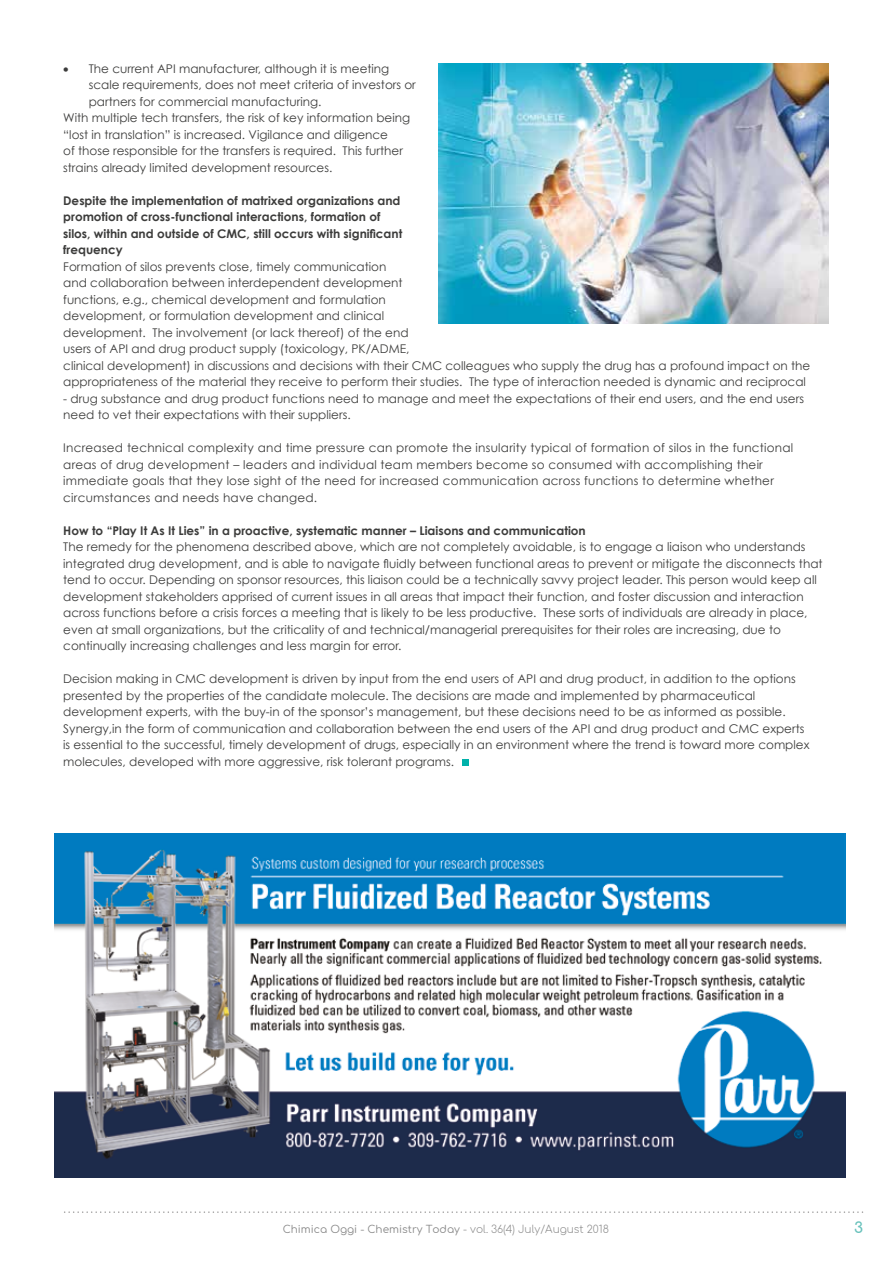
<style>
.page{position:relative;width:893px;height:1263px;background:#fff}
.page>*{position:absolute;margin:0;border:0;box-sizing:border-box;transform-origin:0 0}
.t1{font:700 15px "Comfortaa";color:#67c1bb}
.t2{font:12px/16.5px "Century Gothic";color:#3c3c3b}
.t3{font:12px/16.5px "Century Gothic";letter-spacing:.02em;color:#3c3c3b}
.t4{font:700 12px/16.5px "Century Gothic";color:#3c3c3b}
.t5{font:10.5px "Comfortaa";color:#878787}
.s1{font-weight:300}
</style>
<div class="page">
<svg style="left:64px;top:1211px;width:799px;height:2px"></svg>
<img style="left:55px;top:833px;width:791px;height:345px">
<img style="left:438px;top:64px;width:390px;height:259px">
<svg style="left:462px;top:759px;width:7px;height:6px"></svg>
<p class="t2" style="left:63px;top:60px;width:328px">• The current API manufacturer, although it is meeting</p>
<p class="t2" style="left:89px;top:77px;width:329px">scale requirements, does not meet criteria of investors or</p>
<p class="t2" style="left:89px;top:93px;width:234px">partners for commercial manufacturing.</p>
<p class="t2" style="left:63px;top:110px;width:348px">With multiple tech transfers, the risk of key information being</p>
<p class="t2" style="left:63px;top:126px;width:326px">“lost in translation” is increased. Vigilance and diligence</p>
<p class="t2" style="left:63px;top:143px;width:341px">of those responsible for the transfers is required. This further</p>
<p class="t2" style="left:63px;top:159px;width:271px">strains already limited development resources.</p>
<p class="t4" style="left:63px;top:192px;width:341px">Despite the implementation of matrixed organizations and promotion of cross-functional interactions, formation of silos, within and outside of CMC, still occurs with significant frequency</p>
<p class="t2" style="left:63px;top:258px;width:749px">Formation of silos prevents close, timely communication<br>and collaboration between interdependent development<br>functions, e.g., chemical development and formulation<br>development, or formulation development and clinical<br>development. The involvement (or lack thereof) of the end<br>users of API and drug product supply (toxicology, PK/ADME,<br>clinical development) in discussions and decisions with their CMC colleagues who supply the drug has a profound impact on the appropriateness of the material they receive to perform their studies. The type of interaction needed is dynamic and reciprocal</p>
<p class="t2" style="left:63px;top:390px;width:742px">- drug substance and drug product functions need to manage and meet the expectations of their end users, and the end users need to vet their expectations with their suppliers.</p>
<p class="t3" style="left:63px;top:440px;width:732px">Increased technical complexity and time pressure can promote the insularity typical of formation of silos in the functional areas of drug development – leaders and individual team members become so consumed with accomplishing their immediate goals that they lose sight of the need for increased communication across functions to determine whether circumstances and needs have changed.</p>
<p class="t4" style="left:63px;top:522px;width:524px">How to “Play It As It Lies” in a proactive, systematic manner – Liaisons and communication</p>
<p class="t2" style="left:63px;top:539px;width:761px">The remedy for the phenomena described above, which are not completely avoidable, is to engage a liaison who understands integrated drug development, and is able to navigate fluidly between functional areas to prevent or mitigate the disconnects that tend to occur. Depending on sponsor resources, this liaison could be a technically savvy project leader. This person would keep all development stakeholders apprised of current issues in all areas that impact their function, and foster discussion and interaction across functions before a crisis forces a meeting that is likely to be less productive. These sorts of individuals are already in place, even at small organizations, but the criticality of and technical/managerial prerequisites for their roles are increasing, due to continually increasing challenges and less margin for error.</p>
<p class="t2" style="left:63px;top:671px;width:748px">Decision making in CMC development is driven by input from the end users of API and drug product, in addition to the options presented by the properties of the candidate molecule. The decisions are made and implemented by pharmaceutical development experts, with the buy-in of the sponsor’s management, but these decisions need to be as informed as possible.<br>Synergy,in the form of communication and collaboration between the end users of the API and drug product and CMC experts is essential to the successful, timely development of drugs, especially in an environment where the trend is toward more complex molecules, developed with more aggressive, risk tolerant programs.</p>
<p class="t5" style="left:283px;top:1220px;width:328px">Chimica Oggi - Chemistry Today <span class="s1">- vol. 36(4) July/August 2018</span></p>
<p class="t1" style="left:854px;top:1214px;width:10px">3</p>
</div>
